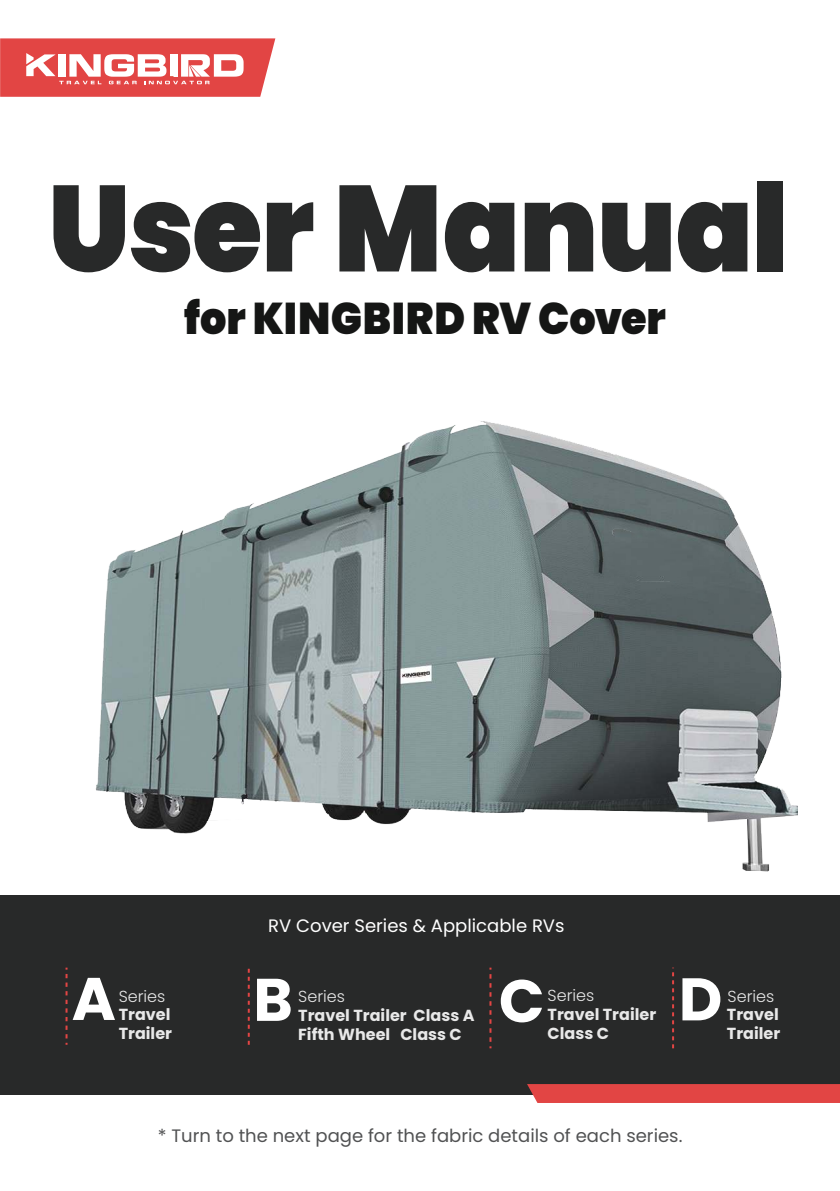
<style>
.page{position:relative;width:840px;height:1191px;background:#fff}
.page>*{position:absolute;margin:0;border:0;box-sizing:border-box;transform-origin:0 0}
.t1{font:900 121.8px "Poppins Latin";letter-spacing:-.01em;color:#282929;scale:.93 1}
.t2{font:700 60px "Poppins Latin";color:#fff}
.t3{font:900 44.4px "Poppins Latin";color:#151615;scale:.93 1}
.t4{font:18px "Poppins Latin";color:#515253}
.t5{font:18px "Poppins Latin";color:#fff}
.t6{font:700 16px/19.2px "Poppins Latin";color:#e8e8e8}
.t7{font:300 16px "Poppins Latin";color:#e8e8e8}
</style>
<div class="page">
<div style="left:0;top:894px;width:839px;height:200px;background:#282929"></div>
<svg style="left:0;top:38px;width:275px;height:59px"></svg>
<svg style="left:526px;top:1084px;width:313px;height:19px;background:#e04746"></svg>
<svg style="left:65px;top:967px;width:2px;height:77px"></svg>
<svg style="left:248px;top:968px;width:2px;height:76px"></svg>
<svg style="left:489px;top:967px;width:2px;height:81px"></svg>
<svg style="left:672px;top:967px;width:1px;height:81px"></svg>
<img style="left:91px;top:421px;width:705px;height:474px">
<img style="left:598px;top:526px;width:140px;height:73px">
<h1 class="t1" style="left:48px;top:158px;width:797px">User Manual</h1>
<h3 class="t3" style="left:184px;top:292px;width:519px">for KINGBIRD RV Cover</h3>
<p class="t5" style="left:268px;top:915px;width:297px">RV Cover Series &amp; Applicable RVs</p>
<h2 class="t2" style="left:72px;top:965px;width:46px">A</h2>
<p class="t7" style="left:547px;top:986px;width:48px">Series</p>
<h2 class="t2" style="left:253px;top:966px;width:41px">B</h2>
<h2 class="t2" style="left:678px;top:965px;width:45px">D</h2>
<h2 class="t2" style="left:498px;top:967px;width:47px">C</h2>
<p class="t7" style="left:727px;top:987px;width:48px">Series</p>
<p class="t7" style="left:119px;top:987px;width:48px">Series</p>
<p class="t7" style="left:298px;top:987px;width:48px">Series</p>
<p class="t6" style="left:119px;top:1005px;width:55px">Travel<br>Trailer</p>
<p class="t6" style="left:298px;top:1006px;width:178px">Travel Trailer Class A<br>Fifth Wheel Class C</p>
<p class="t6" style="left:547px;top:1005px;width:110px">Travel Trailer<br>Class C</p>
<p class="t6" style="left:726px;top:1005px;width:55px">Travel<br>Trailer</p>
<p class="t4" style="left:158px;top:1125px;width:525px">* Turn to the next page for the fabric details of each series.</p>
</div>
